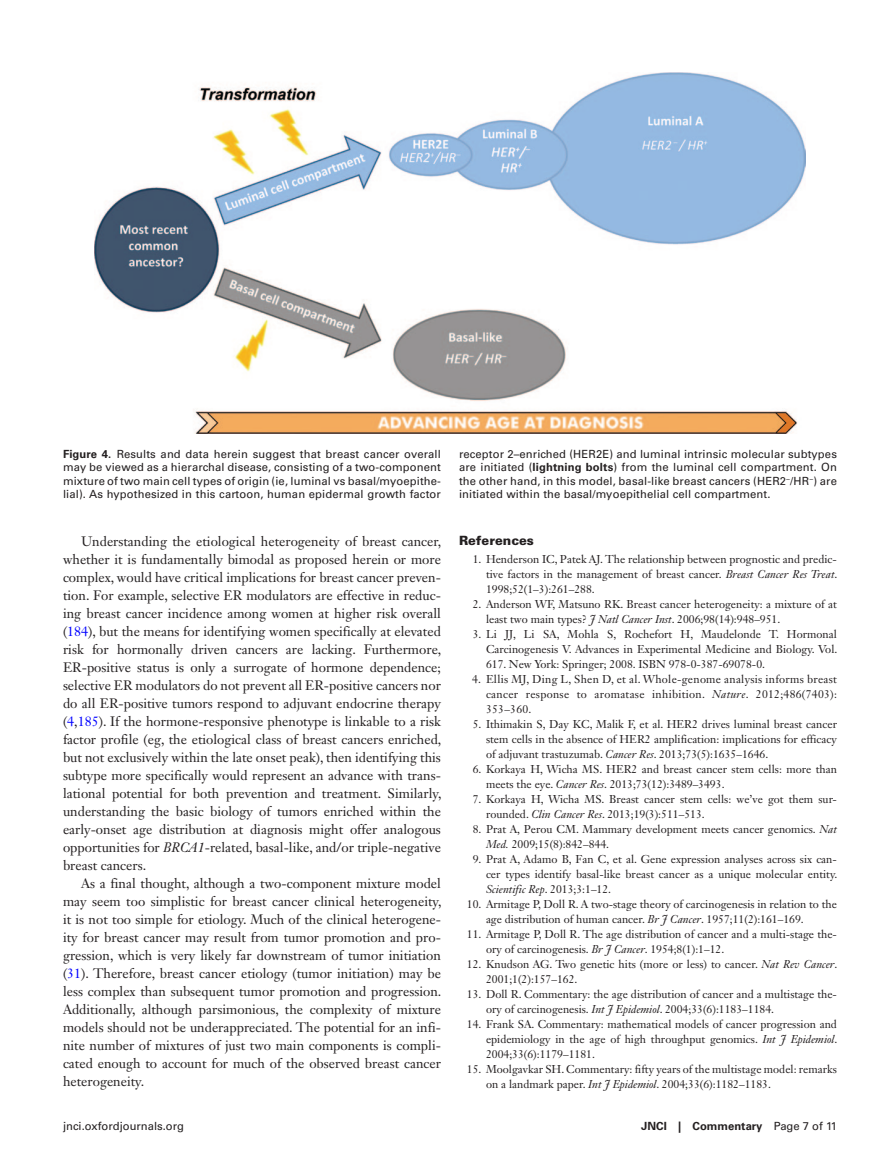
<style>
.page{position:relative;width:891px;height:1175px;background:#fff}
.page>*{position:absolute;margin:0;border:0;box-sizing:border-box;transform-origin:0 0}
.t1{font:13.5px/18px "Janson Text LT Std";color:#231f20;text-align:justify}
.t2{font:900 12.75px "Univers LT Std";color:#231f20}
.t3{font:11.25px/15px "Janson Text LT Std";color:#231f20}
.t4{font:11.25px/13.5px "Univers LT Std";letter-spacing:.01em;color:#231f20;text-align:justify}
.t5{font:700 11.25px "Univers LT Std";color:#231f20}
.s1{font-weight:700}
.s2{color:#00f}
.s3{font-style:italic}
.s4{font-weight:400}
</style>
<div class="page">
<img style="left:95px;top:72px;width:710px;height:362px">
<p class="t4" style="left:63px;top:447px;width:380px"><span class="s1">Figure 4.</span> Results and data herein suggest that breast cancer overall may be viewed as a hierarchal disease, consisting of a two-component mixture of two main cell types of origin (ie, luminal vs basal/myoepithe&shy;lial). As hypothesized in this cartoon, human epidermal growth factor</p>
<p class="t4" style="left:459px;top:447px;width:380px">receptor 2–enriched (HER2E) and luminal intrinsic molecular subtypes are initiated (<span class="s1">lightning bolts</span>) from the luminal cell compartment. On the other hand, in this model, basal-like breast cancers (HER2<sup>−</sup>/HR<sup>−</sup>) are initiated within the basal/myoepithelial cell compartment.</p>
<p class="t1" style="left:63px;top:532px;width:380px;text-indent:18px">Understanding the etiological heterogeneity of breast cancer, whether it is fundamentally bimodal as proposed herein or more complex, would have critical implications for breast cancer preven&shy;tion. For example, selective ER modulators are effective in reduc&shy;ing breast cancer incidence among women at higher risk overall (<span class="s2">184</span>), but the means for identifying women specifically at elevated risk for hormonally driven cancers are lacking. Furthermore, ER-positive status is only a surrogate of hormone dependence; selective ER modulators do not prevent all ER-positive cancers nor do all ER-positive tumors respond to adjuvant endocrine therapy (<span class="s2">4</span>,<span class="s2">185</span>). If the hormone-responsive phenotype is linkable to a risk factor profile (eg, the etiological class of breast cancers enriched, but not exclusively within the late onset peak), then identifying this subtype more specifically would represent an advance with trans&shy;lational potential for both prevention and treatment. Similarly, understanding the basic biology of tumors enriched within the early-onset age distribution at diagnosis might offer analogous opportunities for <span class="s3">BRCA1</span>-related, basal-like, and/or triple-negative breast cancers.</p>
<p class="t1" style="left:63px;top:874px;width:380px;text-indent:18px">As a final thought, although a two-component mixture model may seem too simplistic for breast cancer clinical heterogeneity, it is not too simple for etiology. Much of the clinical heterogene&shy;ity for breast cancer may result from tumor promotion and pro&shy;gression, which is very likely far downstream of tumor initiation (<span class="s2">31</span>). Therefore, breast cancer etiology (tumor initiation) may be less complex than subsequent tumor promotion and progression.<br>Additionally, although parsimonious, the complexity of mixture models should not be underappreciated. The potential for an infi&shy;nite number of mixtures of just two main components is compli&shy;cated enough to account for much of the observed breast cancer heterogeneity.</p>
<p class="t2" style="left:459px;top:532px;width:77px">References</p>
<p class="t3" style="left:486px;top:551px;width:353px;text-align:justify;text-indent:-13px">1. Henderson IC, Patek AJ. The relationship between prognostic and predic&shy;tive factors in the management of breast cancer. <span class="s3">Breast Cancer Res Treat</span>.<br>1998;52(1–3):261–288.</p>
<p class="t3" style="left:486px;top:596px;width:352px;text-indent:-13px">2. Anderson WF, Matsuno RK. Breast cancer heterogeneity: a mixture of at least two main types? <span class="s3">J Natl Cancer Inst</span>. 2006;98(14):948–951.</p>
<p class="t3" style="left:486px;top:626px;width:353px;text-align:justify;text-indent:-13px">3. Li JJ, Li SA, Mohla S, Rochefort H, Maudelonde T. Hormonal Carcinogenesis V. Advances in Experimental Medicine and Biology. Vol.<br>617. New York: Springer; 2008. ISBN 978-0-387-69078-0.</p>
<p class="t3" style="left:486px;top:671px;width:353px;text-align:justify;text-indent:-14px">4. Ellis MJ, Ding L, Shen D, et al. Whole-genome analysis informs breast cancer response to aromatase inhibition. <span class="s3">Nature</span>. 2012;486(7403):<br>353–360.</p>
<p class="t3" style="left:486px;top:716px;width:353px;text-align:justify;text-indent:-13px">5. Ithimakin S, Day KC, Malik F, et al. HER2 drives luminal breast cancer stem cells in the absence of HER2 amplification: implications for efficacy of adjuvant trastuzumab. <span class="s3">Cancer Res</span>. 2013;73(5):1635–1646.</p>
<p class="t3" style="left:486px;top:761px;width:352px;text-indent:-13px">6. Korkaya H, Wicha MS. HER2 and breast cancer stem cells: more than meets the eye. <span class="s3">Cancer Res</span>. 2013;73(12):3489–3493.</p>
<p class="t3" style="left:486px;top:791px;width:352px;text-indent:-13px">7. Korkaya H, Wicha MS. Breast cancer stem cells: we’ve got them sur&shy;rounded. <span class="s3">Clin Cancer Res</span>. 2013;19(3):511–513.</p>
<p class="t3" style="left:486px;top:821px;width:353px;text-indent:-13px">8. Prat A, Perou CM. Mammary development meets cancer genomics. <span class="s3">Nat<br>Med.</span> 2009;15(8):842–844.</p>
<p class="t3" style="left:486px;top:851px;width:353px;text-align:justify;text-indent:-13px">9. Prat A, Adamo B, Fan C, et al. Gene expression analyses across six can&shy;cer types identify basal-like breast cancer as a unique molecular entity.<br><span class="s3">Scientific Rep</span>. 2013;3:1–12.</p>
<p class="t3" style="left:486px;top:896px;width:352px;text-indent:-19px">10. Armitage P, Doll R. A two-stage theory of carcinogenesis in relation to the age distribution of human cancer. <span class="s3">Br J Cancer</span>. 1957;11(2):161–169.</p>
<p class="t3" style="left:486px;top:926px;width:353px;text-indent:-19px">11. Armitage P, Doll R. The age distribution of cancer and a multi-stage the&shy;ory of carcinogenesis. <span class="s3">Br J Cancer</span>. 1954;8(1):1–12.</p>
<p class="t3" style="left:486px;top:956px;width:353px;text-indent:-19px">12. Knudson AG. Two genetic hits (more or less) to cancer. <span class="s3">Nat Rev Cancer</span>.<br>2001;1(2):157–162.</p>
<p class="t3" style="left:486px;top:986px;width:352px;text-indent:-19px">13. Doll R. Commentary: the age distribution of cancer and a multistage the&shy;ory of carcinogenesis. <span class="s3">Int J Epidemiol</span>. 2004;33(6):1183–1184.</p>
<p class="t3" style="left:486px;top:1016px;width:353px;text-align:justify;text-indent:-19px">14. Frank SA. Commentary: mathematical models of cancer progression and epidemiology in the age of high throughput genomics. <span class="s3">Int J Epidemiol</span>.<br>2004;33(6):1179–1181.</p>
<p class="t3" style="left:486px;top:1061px;width:353px;text-indent:-19px">15. Moolgavkar SH. Commentary: fifty years of the multistage model: remarks on a landmark paper. <span class="s3">Int J Epidemiol</span>. 2004;33(6):1182–1183.</p>
<p class="t4" style="left:63px;top:1119px;width:123px">jnci.oxfordjournals.org</p>
<p class="t5" style="left:641px;top:1119px;width:197px">JNCI | Commentary <span class="s4">Page 7 of 11</span></p>
</div>
